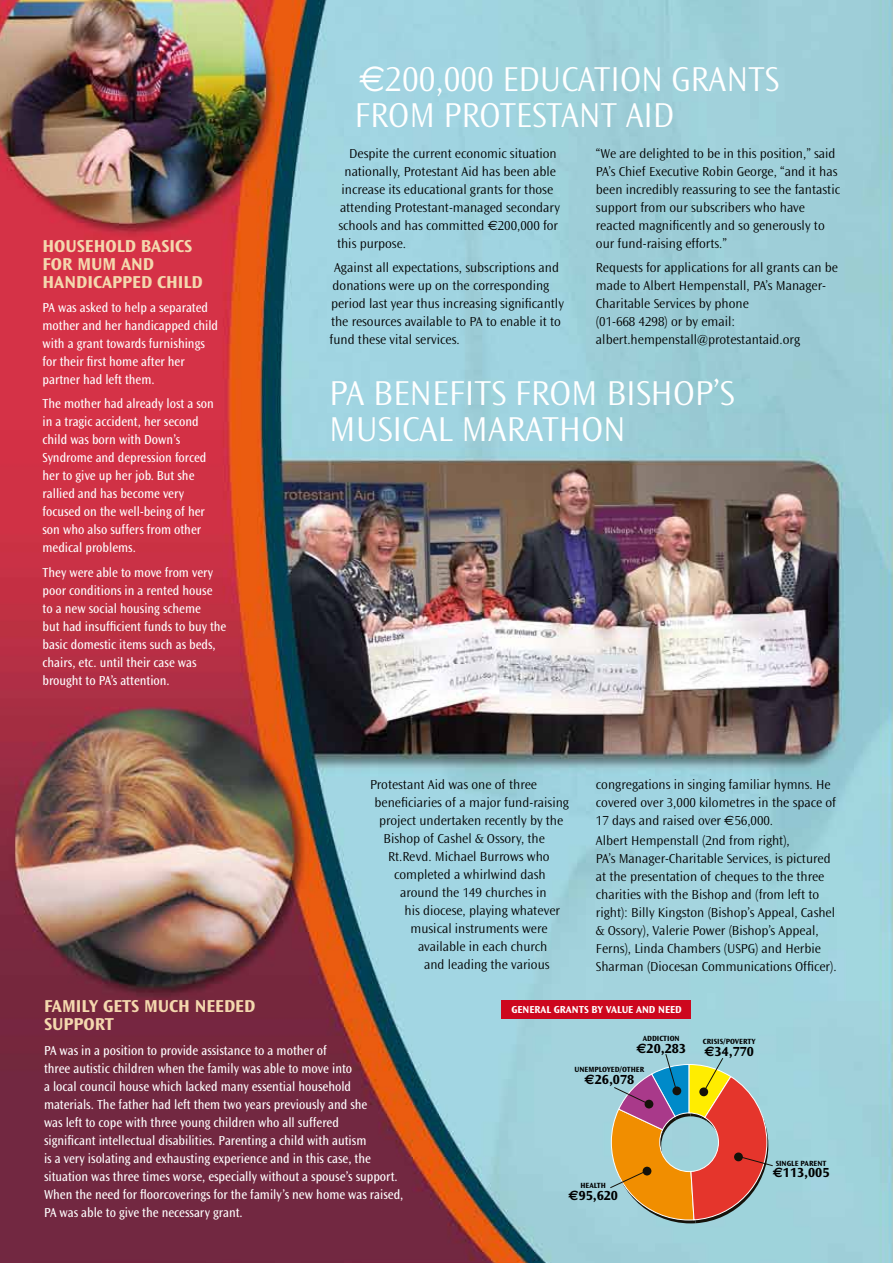
<style>
.page{position:relative;width:893px;height:1263px;background:#fff}
.page>*{position:absolute;margin:0;border:0;box-sizing:border-box;transform-origin:0 0}
.t1{font:300 36px/36px "Ocean Sans";color:#fff}
.t2{font:700 18px/18px "Ocean Sans";color:#f4d8ae}
.t3{font:700 13.65px "Ocean Sans";color:#000}
.t4{font:300 13.5px/18px "Ocean Sans";color:#000}
.t5{font:13.5px/18px "Ocean Sans";color:#fff;scale:.92 1}
.t6{font:700 10.5px "Ocean Sans";color:#fff}
.t7{font:700 7.8px "Ocean Sans";color:#000}
.s1{font-family:"Euro Sans";font-weight:400}
.s2{font-family:"Euro Sans"}
</style>
<div class="page">
<img style="left:0;top:0;width:893px;height:1263px">
<div style="left:501px;top:1000px;width:190px;height:19px;background:#cd071e"></div>
<svg style="left:610px;top:1053px;width:163px;height:170px;background:#bb9275"></svg>
<h2 class="t2" style="left:43px;top:237px;width:162px">HOUSEHOLD BASICS<br>FOR MUM AND<br>HANDICAPPED CHILD</h2>
<p class="t5" style="left:43px;top:299px;width:192px">PA was asked to help a separated mother and her handicapped child with a grant towards furnishings for their first home after her partner had left them.</p>
<p class="t5" style="left:43px;top:395px;width:188px">The mother had already lost a son in a tragic accident, her second child was born with Down’s<br>Syndrome and depression forced her to give up her job. But she rallied and has become very focused on the well-being of her son who also suffers from other medical problems.</p>
<p class="t5" style="left:43px;top:563px;width:201px">They were able to move from very poor conditions in a rented house<br>to a new social housing scheme<br>but had insufficient funds to buy the basic domestic items such as beds, chairs, etc. until their case was brought to PA’s attention.</p>
<h1 class="t1" style="left:355px;top:61px;width:426px"><span class="s1">f</span>200,000 EDUCATION GRANTS<br>FROM PROTESTANT AID</h1>
<p class="t4" style="left:349px;top:145px;width:209px">Despite the current economic situation</p>
<p class="t4" style="left:345px;top:163px;width:213px">nationally, Protestant Aid has been able</p>
<p class="t4" style="left:342px;top:181px;width:213px">increase its educational grants for those</p>
<p class="t4" style="left:340px;top:199px;width:222px">attending Protestant-managed secondary</p>
<p class="t4" style="left:339px;top:217px;width:221px">schools and has committed <span class="s1">€</span>200,000 for</p>
<p class="t4" style="left:337px;top:235px;width:71px">this purpose.</p>
<p class="t4" style="left:330px;top:259px;width:236px;text-indent:4px">Against all expectations, subscriptions and donations were up on the corresponding period last year thus increasing significantly the resources available to PA to enable it to fund these vital services.</p>
<p class="t4" style="left:596px;top:145px;width:246px">“We are delighted to be in this position,” said PA’s Chief Executive Robin George, “and it has been incredibly reassuring to see the fantastic support from our subscribers who have reacted magnificently and so generously to our fund-raising efforts.”</p>
<p class="t4" style="left:596px;top:259px;width:244px">Requests for applications for all grants can be made to Albert Hempenstall, PA’s Manager-Charitable Services by phone<br>(01-668 4298) or by email: albert.hempenstall@protestantaid.org</p>
<h1 class="t1" style="left:329px;top:376px;width:407px">PA BENEFITS FROM BISHOP’S<br>MUSICAL MARATHON</h1>
<p class="t4" style="left:370px;top:776px;width:168px">Protestant Aid was one of three</p>
<p class="t4" style="left:375px;top:794px;width:196px">beneficiaries of a major fund-raising</p>
<p class="t4" style="left:379px;top:812px;width:186px">project undertaken recently by the</p>
<p class="t4" style="left:384px;top:830px;width:163px">Bishop of Cashel &amp; Ossory, the</p>
<p class="t4" style="left:388px;top:848px;width:163px">Rt.Revd. Michael Burrows who</p>
<p class="t4" style="left:394px;top:866px;width:153px">completed a whirlwind dash</p>
<p class="t4" style="left:400px;top:884px;width:148px">around the 149 churches in</p>
<p class="t4" style="left:405px;top:902px;width:157px">his diocese, playing whatever</p>
<p class="t4" style="left:411px;top:920px;width:138px">musical instruments were</p>
<p class="t4" style="left:418px;top:938px;width:131px">available in each church</p>
<p class="t4" style="left:424px;top:955px;width:127px">and leading the various</p>
<p class="t4" style="left:596px;top:776px;width:242px">congregations in singing familiar hymns. He covered over 3,000 kilometres in the space of<br>17 days and raised over <span class="s1">€</span>56,000.</p>
<p class="t4" style="left:596px;top:832px;width:242px">Albert Hempenstall (2nd from right),<br>PA’s Manager-Charitable Services, is pictured at the presentation of cheques to the three charities with the Bishop and (from left to right): Billy Kingston (Bishop’s Appeal, Cashel &amp; Ossory), Valerie Power (Bishop’s Appeal, Ferns), Linda Chambers (USPG) and Herbie Sharman (Diocesan Communications Officer).</p>
<h2 class="t2" style="left:44px;top:997px;width:213px">FAMILY GETS MUCH NEEDED<br>SUPPORT</h2>
<p class="t5" style="left:44px;top:1041px;width:392px">PA was in a position to provide assistance to a mother of<br>three autistic children when the family was able to move into<br>a local council house which lacked many essential household materials. The father had left them two years previously and she<br>was left to cope with three young children who all suffered<br>significant intellectual disabilities. Parenting a child with autism<br>is a very isolating and exhausting experience and in this case, the situation was three times worse, especially without a spouse’s support.<br>When the need for floorcoverings for the family’s new home was raised, PA was able to give the necessary grant.</p>
<p class="t6" style="left:511px;top:1004px;width:172px">GENERAL GRANTS BY VALUE AND NEED</p>
<p class="t7" style="left:643px;top:1034px;width:39px">ADDICTION</p>
<p class="t3" style="left:636px;top:1041px;width:51px"><span class="s2">€</span>20,283</p>
<p class="t7" style="left:574px;top:1065px;width:71px">UNEMPLOYED/OTHER</p>
<p class="t3" style="left:584px;top:1072px;width:51px"><span class="s2">€</span>26,078</p>
<p class="t7" style="left:703px;top:1037px;width:54px">CRISIS/POVERTY</p>
<p class="t3" style="left:704px;top:1044px;width:51px"><span class="s2">€</span>34,770</p>
<p class="t7" style="left:580px;top:1181px;width:27px">HEALTH</p>
<p class="t3" style="left:568px;top:1188px;width:51px"><span class="s2">€</span>95,620</p>
<p class="t7" style="left:776px;top:1159px;width:52px">SINGLE PARENT</p>
<p class="t3" style="left:773px;top:1165px;width:58px"><span class="s2">€</span>113,005</p>
</div>
